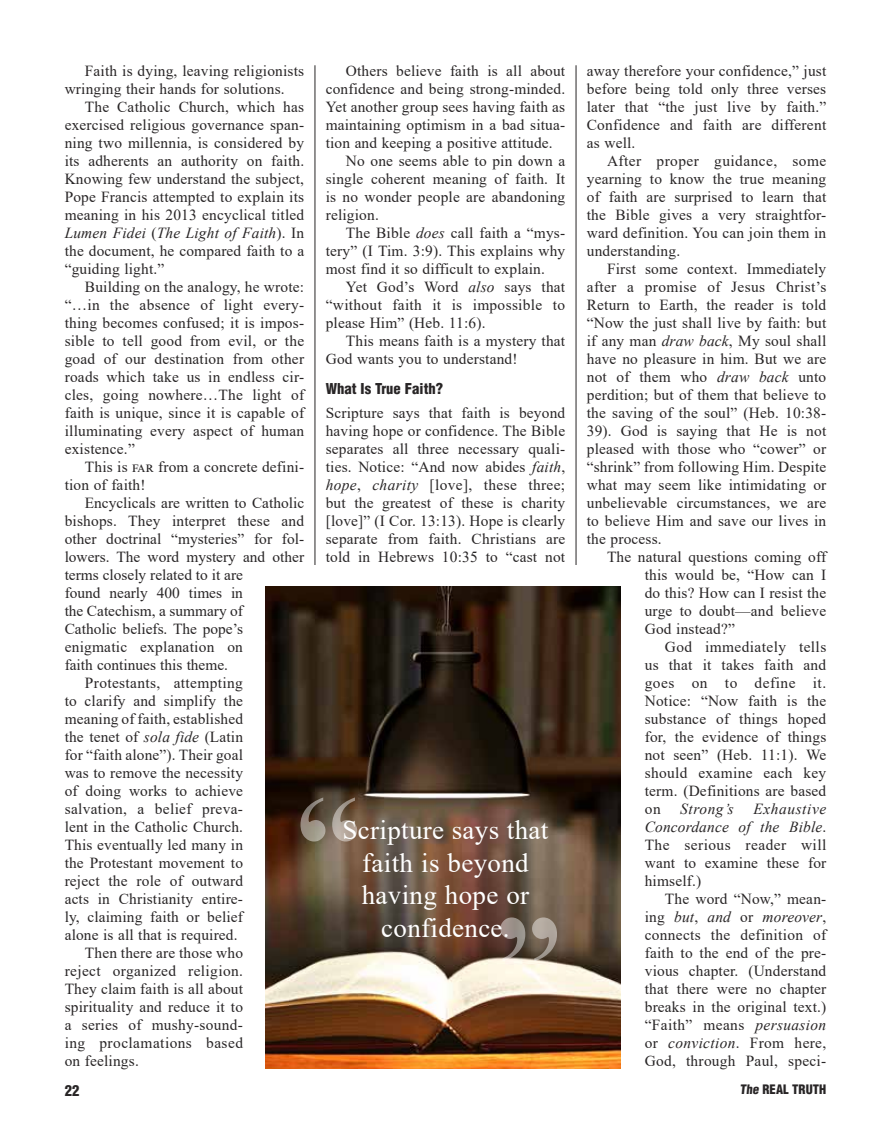
<style>
.page{position:relative;width:891px;height:1148px;background:#fff}
.page>*{position:absolute;margin:0;border:0;box-sizing:border-box;transform-origin:0 0}
.t1{font:700 135px "Times New Roman";color:#fff}
.t2{font:27px/32.4px "Times New Roman";letter-spacing:.01em;color:#fff;text-align:center}
.t3{font:15.3px/18px "Times New Roman";letter-spacing:.01em;color:#282526;text-align:justify}
.t4{font:15.3px "Times New Roman";letter-spacing:.03em;color:#282526}
.t5{font:italic 15.3px "Times New Roman";letter-spacing:.04em;color:#282526}
.t6{font:900 condensed 14.7px "Helvetica";color:#282526}
.t7{font:900 condensed 12.75px "Helvetica";color:#282526}
.s1{font-style:italic}
</style>
<div class="page">
<img style="left:266px;top:586px;width:355px;height:482px">
<hr style="left:315px;top:65px;width:1px;height:500px;background:#282526">
<hr style="left:576px;top:65px;width:1px;height:500px;background:#282526">
<p class="t3" style="left:65px;top:61px;width:241px;text-indent:20px">Faith is dying, leaving religionists wringing their hands for solutions.</p>
<p class="t3" style="left:65px;top:97px;width:241px;text-indent:20px">The Catholic Church, which has exercised religious governance span&shy;ning two millennia, is considered by its adherents an authority on faith.<br>Knowing few understand the subject, Pope Francis attempted to explain its meaning in his 2013 encyclical titled <span class="s1">Lumen Fidei</span> (<span class="s1">The Light of Faith</span>). In the document, he compared faith to a “guiding light.”</p>
<p class="t3" style="left:65px;top:277px;width:241px;text-indent:20px">Building on the analogy, he wrote: “…in the absence of light every&shy;thing becomes confused; it is impos&shy;sible to tell good from evil, or the goad of our destination from other roads which take us in endless cir&shy;cles, going nowhere…The light of faith is unique, since it is capable of illuminating every aspect of human existence.”</p>
<p class="t3" style="left:65px;top:457px;width:241px;text-indent:20px">This is far from a concrete defini&shy;tion of faith!</p>
<p class="t3" style="left:85px;top:493px;width:221px">Encyclicals are written to Catholic</p>
<p class="t3" style="left:65px;top:511px;width:241px">bishops. They interpret these and</p>
<p class="t3" style="left:65px;top:529px;width:241px">other doctrinal “mysteries” for fol-</p>
<p class="t3" style="left:65px;top:547px;width:241px">lowers. The word mystery and other</p>
<p class="t3" style="left:65px;top:565px;width:180px">terms closely related to it are</p>
<p class="t3" style="left:65px;top:583px;width:180px">found nearly 400 times in</p>
<p class="t3" style="left:65px;top:601px;width:180px">the Catechism, a summary of</p>
<p class="t3" style="left:65px;top:619px;width:180px">Catholic beliefs. The pope’s</p>
<p class="t3" style="left:65px;top:637px;width:180px">enigmatic explanation on</p>
<p class="t3" style="left:65px;top:655px;width:165px">faith continues this theme.</p>
<p class="t3" style="left:85px;top:673px;width:160px">Protestants, attempting</p>
<p class="t3" style="left:65px;top:691px;width:180px">to clarify and simplify the</p>
<p class="t3" style="left:65px;top:709px;width:180px">meaning of faith, established</p>
<p class="t3" style="left:65px;top:727px;width:180px">the tenet of <span class="s1">sola fide</span> (Latin</p>
<p class="t3" style="left:65px;top:745px;width:180px">for “faith alone”). Their goal</p>
<p class="t3" style="left:65px;top:763px;width:180px">was to remove the necessity</p>
<p class="t3" style="left:65px;top:781px;width:180px">of doing works to achieve</p>
<p class="t3" style="left:65px;top:799px;width:180px">salvation, a belief preva-</p>
<p class="t3" style="left:65px;top:817px;width:180px">lent in the Catholic Church.</p>
<p class="t3" style="left:65px;top:835px;width:180px">This eventually led many in</p>
<p class="t3" style="left:65px;top:853px;width:180px">the Protestant movement to</p>
<p class="t3" style="left:65px;top:871px;width:180px">reject the role of outward</p>
<p class="t3" style="left:65px;top:889px;width:180px">acts in Christianity entire-</p>
<p class="t3" style="left:65px;top:907px;width:180px">ly, claiming faith or belief</p>
<p class="t3" style="left:65px;top:925px;width:174px">alone is all that is required.</p>
<p class="t3" style="left:85px;top:943px;width:160px">Then there are those who</p>
<p class="t3" style="left:65px;top:961px;width:180px">reject organized religion.</p>
<p class="t3" style="left:65px;top:979px;width:180px">They claim faith is all about</p>
<p class="t3" style="left:65px;top:997px;width:180px">spirituality and reduce it to</p>
<p class="t3" style="left:65px;top:1015px;width:180px">a series of mushy-sound-</p>
<p class="t4" style="left:65px;top:1031px;width:180px">ing proclamations based</p>
<p class="t3" style="left:65px;top:1051px;width:76px">on feelings.</p>
<p class="t3" style="left:346px;top:62px;width:221px">Others believe faith is all about</p>
<p class="t3" style="left:326px;top:79px;width:241px">confidence and being strong-minded.</p>
<p class="t3" style="left:326px;top:97px;width:241px">Yet another group sees having faith as</p>
<p class="t3" style="left:326px;top:115px;width:241px">maintaining optimism in a bad situa-</p>
<p class="t3" style="left:326px;top:133px;width:228px">tion and keeping a positive attitude.</p>
<p class="t3" style="left:346px;top:151px;width:221px">No one seems able to pin down a</p>
<p class="t3" style="left:326px;top:169px;width:241px">single coherent meaning of faith. It</p>
<p class="t3" style="left:326px;top:187px;width:241px">is no wonder people are abandoning</p>
<p class="t3" style="left:326px;top:205px;width:55px">religion.</p>
<p class="t3" style="left:346px;top:223px;width:221px">The Bible <span class="s1">does</span> call faith a “mys-</p>
<p class="t3" style="left:326px;top:241px;width:241px">tery” (I Tim. 3:9). This explains why</p>
<p class="t3" style="left:326px;top:259px;width:221px">most find it so difficult to explain.</p>
<p class="t3" style="left:346px;top:277px;width:221px">Yet God’s Word <span class="s1">also</span> says that</p>
<p class="t3" style="left:326px;top:295px;width:241px">“without faith it is impossible to</p>
<p class="t3" style="left:326px;top:313px;width:161px">please Him” (Heb. 11:6).</p>
<p class="t3" style="left:346px;top:331px;width:221px">This means faith is a mystery that</p>
<p class="t3" style="left:326px;top:349px;width:193px">God wants you to understand!</p>
<p class="t6" style="left:326px;top:379px;width:119px">What Is True Faith?</p>
<p class="t3" style="left:326px;top:403px;width:241px">Scripture says that faith is beyond having hope or confidence. The Bible separates all three necessary quali&shy;ties. Notice: “And now abides <span class="s1">faith</span>, <span class="s1">hope</span>, <span class="s1">charity</span> [love], these three; but the greatest of these is charity [love]” (I Cor. 13:13). Hope is clearly separate from faith. Christians are told in Hebrews 10:35 to “cast not</p>
<h1 class="t1" style="left:295px;top:746px;width:69px">“</h1>
<h2 class="t2" style="left:343px;top:813px;width:207px">Scripture says that faith is beyond</h2>
<h1 class="t1" style="left:562px;top:1012px;width:69px;rotate:-180deg">“</h1>
<h2 class="t2" style="left:362px;top:878px;width:169px">having hope or confidence.</h2>
<p class="t3" style="left:587px;top:61px;width:241px">away therefore your confidence,” just before being told only three verses later that “the just live by faith.” Confidence and faith are different as well.</p>
<p class="t3" style="left:587px;top:151px;width:241px;text-indent:20px">After proper guidance, some yearning to know the true meaning of faith are surprised to learn that the Bible gives a very straightfor&shy;ward definition. You can join them in understanding.</p>
<p class="t3" style="left:587px;top:259px;width:241px;text-indent:20px">First some context. Immediately after a promise of Jesus Christ’s Return to Earth, the reader is told “Now the just shall live by faith: but if any man <span class="s1">draw back</span>, My soul shall have no pleasure in him. But we are not of them who <span class="s1">draw back</span> unto perdition; but of them that believe to the saving of the soul” (Heb. 10:38- 39). God is saying that He is not pleased with those who “cower” or “shrink” from following Him. Despite what may seem like intimidating or unbelievable circumstances, we are to believe Him and save our lives in the process.</p>
<p class="t3" style="left:645px;top:547px;width:183px;text-indent:-38px">The natural questions coming off this would be, “How can I do this? How can I resist the urge to doubt—and believe God instead?”</p>
<p class="t3" style="left:645px;top:637px;width:183px;text-indent:20px">God immediately tells us that it takes faith and goes on to define it.<br>Notice: “Now faith is the substance of things hoped for, the evidence of things not seen” (Heb. 11:1). We should examine each key term. (Definitions are based on</p>
<p class="t3" style="left:645px;top:799px;width:183px;text-indent:109px"><span class="s1">Exhaustive Concordance of the Bible</span>.<br>The serious reader will want to examine these for himself.)</p>
<p class="t3" style="left:645px;top:889px;width:183px;text-indent:20px">The word “Now,” mean&shy;ing <span class="s1">but</span>, <span class="s1">and</span> or <span class="s1">moreover</span>, connects the definition of faith to the end of the pre&shy;vious chapter. (Understand that there were no chapter breaks in the original text.) “Faith” means <span class="s1">persuasion </span>or <span class="s1">conviction</span>. From here, God, through Paul, speci-</p>
<p class="t5" style="left:680px;top:798px;width:55px">Strong’s</p>
<p class="t6" style="left:65px;top:1080px;width:16px">22</p>
<p class="t7" style="left:740px;top:1081px;width:88px">The REAL TRUTH</p>
</div>
